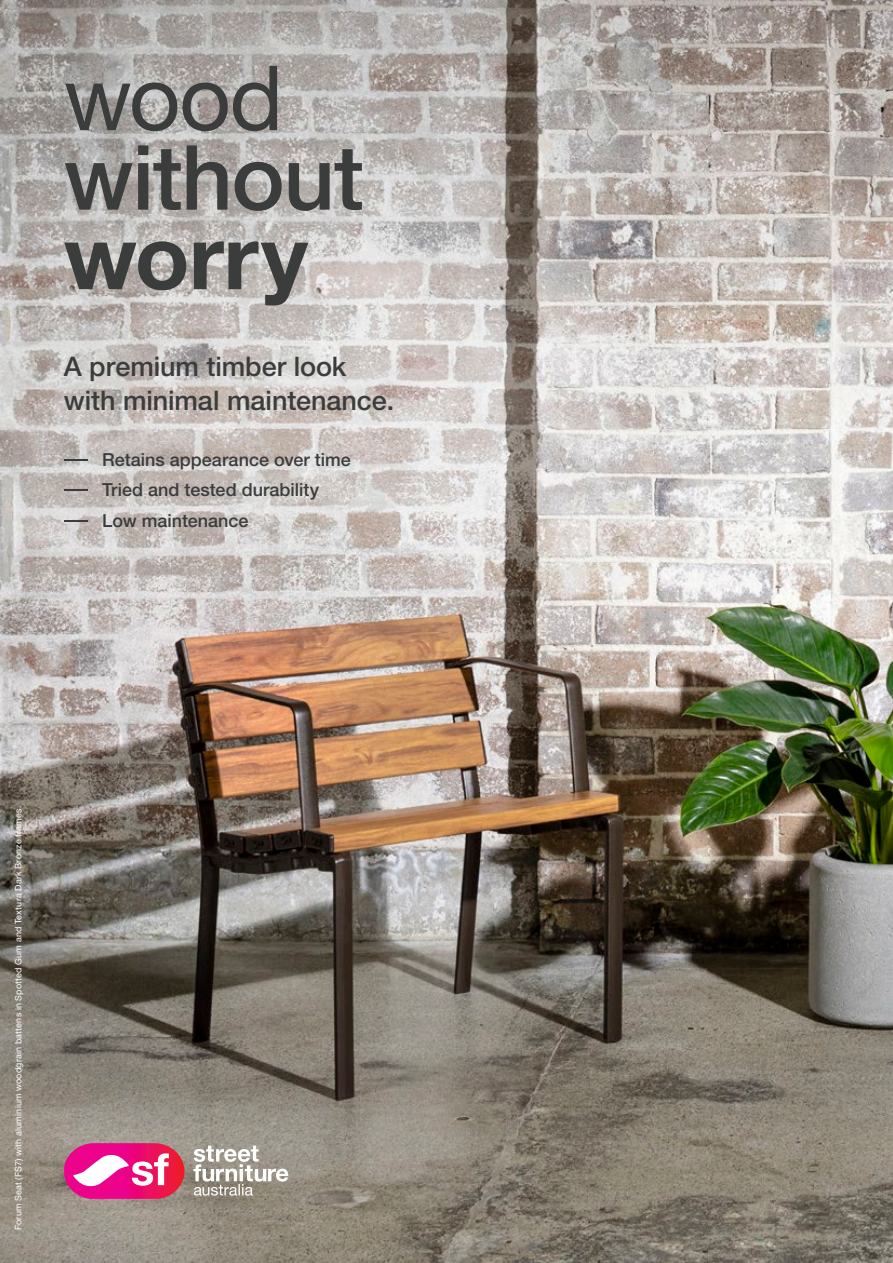
<style>
.page{position:relative;width:893px;height:1263px;background:#fff}
.page>*{position:absolute;margin:0;border:0;box-sizing:border-box;transform-origin:0 0}
.t1{font:500 90px/79.5px "Helvetica Neue LT Pro";letter-spacing:-.015em;color:#3b3c3c}
.t2{font:500 27px/34.5px "Helvetica Neue LT Pro";letter-spacing:-.005em;color:#3b3c3c}
.t3{font:500 18px "Helvetica Neue LT Pro";color:#3b3c3c}
.t4{font:9px "Helvetica Neue LT Pro";letter-spacing:.025em;color:#fff}
.s1{font-weight:400}
.s2{font-weight:700}
</style>
<div class="page">
<img style="left:0;top:0;width:893px;height:1263px">
<svg style="left:193px;top:1145px;width:95px;height:50px"></svg>
<img style="left:64px;top:1143px;width:121px;height:56px">
<svg style="left:73px;top:1153px;width:96px;height:33px"></svg>
<svg style="left:64px;top:459px;width:24px;height:1px"></svg>
<hr style="left:64px;top:489px;width:24px;height:2px;background:#3b3c3c">
<svg style="left:64px;top:520px;width:24px;height:1px"></svg>
<p class="t1" style="left:64px;top:57px;width:302px"><span class="s1">wood </span>without <span class="s2">worry</span></p>
<p class="t2" style="left:64px;top:348px;width:332px">A premium timber look with minimal maintenance.</p>
<p class="t3" style="left:102px;top:449px;width:250px">Retains appearance over time</p>
<p class="t3" style="left:102px;top:479px;width:219px">Tried and tested durability</p>
<p class="t3" style="left:102px;top:510px;width:148px">Low maintenance</p>
<p class="t4" style="left:13px;top:1230px;width:426px;rotate:-90deg">Forum Seat (FS7) with aluminium woodgrain battens in Spotted Gum and Textura Dark Bronze frames.</p>
</div>
